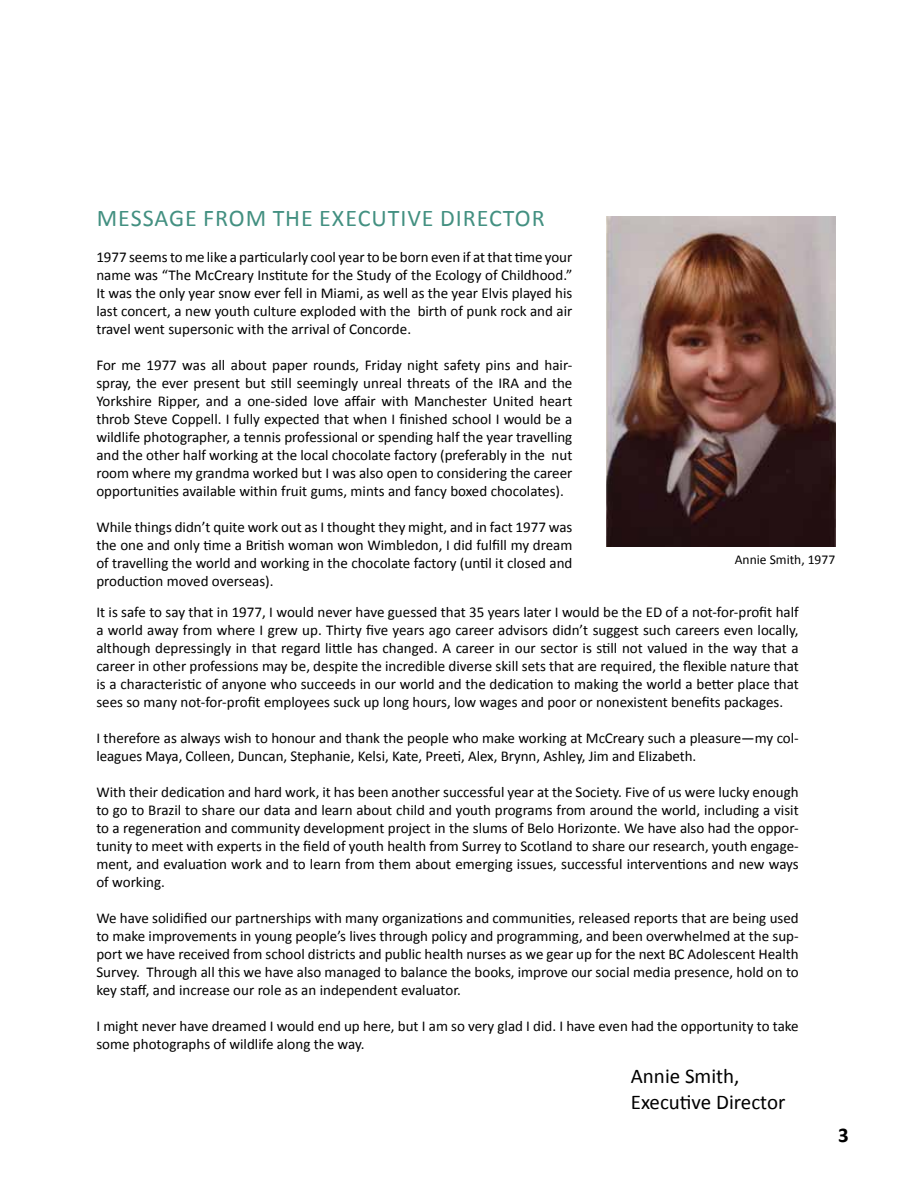
<style>
.page{position:relative;width:918px;height:1188px;background:#fff}
.page>*{position:absolute;margin:0;border:0;box-sizing:border-box;transform-origin:0 0}
.t1{font:24px "Calibri";color:#439081}
.t2{font:21px/25.2px "Calibri";color:#000}
.t3{font:700 21px "Calibri";color:#000}
.t4{font:15px/18px "Calibri";color:#000;text-align:justify}
.t5{font:13.5px "Calibri";color:#000}
</style>
<div class="page">
<img style="left:607px;top:216px;width:228px;height:331px">
<h1 class="t1" style="left:97px;top:203px;width:36px">Message</h1>
<h1 class="t1" style="left:203px;top:203px;width:16px">from</h1>
<h1 class="t1" style="left:273px;top:203px;width:14px">the</h1>
<h1 class="t1" style="left:319px;top:203px;width:27px">Executive</h1>
<h1 class="t1" style="left:440px;top:203px;width:29px">Director</h1>
<p class="t4" style="left:96px;top:248px;width:478px">1977 seems to me like a particularly cool year to be born even if at that time your name was “The McCreary Institute for the Study of the Ecology of Childhood.” It was the only year snow ever fell in Miami, as well as the year Elvis played his last concert, a new youth culture exploded with the birth of punk rock and air travel went supersonic with the arrival of Concorde.</p>
<p class="t4" style="left:96px;top:356px;width:478px">For me 1977 was all about paper rounds, Friday night safety pins and hair&shy;spray, the ever present but still seemingly unreal threats of the IRA and the Yorkshire Ripper, and a one-sided love affair with Manchester United heart throb Steve Coppell. I fully expected that when I finished school I would be a wildlife photographer, a tennis professional or spending half the year travelling and the other half working at the local chocolate factory (preferably in the nut room where my grandma worked but I was also open to considering the career opportunities available within fruit gums, mints and fancy boxed chocolates).</p>
<p class="t4" style="left:96px;top:518px;width:478px">While things didn’t quite work out as I thought they might, and in fact 1977 was the one and only time a British woman won Wimbledon, I did fulfill my dream of travelling the world and working in the chocolate factory (until it closed and production moved overseas).</p>
<p class="t5" style="left:735px;top:551px;width:102px">Annie Smith, 1977</p>
<p class="t4" style="left:96px;top:603px;width:704px">It is safe to say that in 1977, I would never have guessed that 35 years later I would be the ED of a not-for-profit half a world away from where I grew up. Thirty five years ago career advisors didn’t suggest such careers even locally, although depressingly in that regard little has changed. A career in our sector is still not valued in the way that a career in other professions may be, despite the incredible diverse skill sets that are required, the flexible nature that is a characteristic of anyone who succeeds in our world and the dedication to making the world a better place that sees so many not-for-profit employees suck up long hours, low wages and poor or nonexistent benefits packages.</p>
<p class="t4" style="left:96px;top:729px;width:704px">I therefore as always wish to honour and thank the people who make working at McCreary such a pleasure—my col&shy;leagues Maya, Colleen, Duncan, Stephanie, Kelsi, Kate, Preeti, Alex, Brynn, Ashley, Jim and Elizabeth.</p>
<p class="t4" style="left:96px;top:783px;width:704px">With their dedication and hard work, it has been another successful year at the Society. Five of us were lucky enough to go to Brazil to share our data and learn about child and youth programs from around the world, including a visit to a regeneration and community development project in the slums of Belo Horizonte. We have also had the oppor&shy;tunity to meet with experts in the field of youth health from Surrey to Scotland to share our research, youth engage&shy;ment, and evaluation work and to learn from them about emerging issues, successful interventions and new ways of working.</p>
<p class="t4" style="left:96px;top:909px;width:704px">We have solidified our partnerships with many organizations and communities, released reports that are being used to make improvements in young people’s lives through policy and programming, and been overwhelmed at the sup&shy;port we have received from school districts and public health nurses as we gear up for the next BC Adolescent Health Survey. Through all this we have also managed to balance the books, improve our social media presence, hold on to key staff, and increase our role as an independent evaluator.</p>
<p class="t4" style="left:96px;top:1017px;width:704px">I might never have dreamed I would end up here, but I am so very glad I did. I have even had the opportunity to take some photographs of wildlife along the way.</p>
<h2 class="t2" style="left:631px;top:1064px;width:156px">Annie Smith,<br>Executive Director</h2>
<h2 class="t3" style="left:838px;top:1121px;width:12px">3</h2>
</div>
